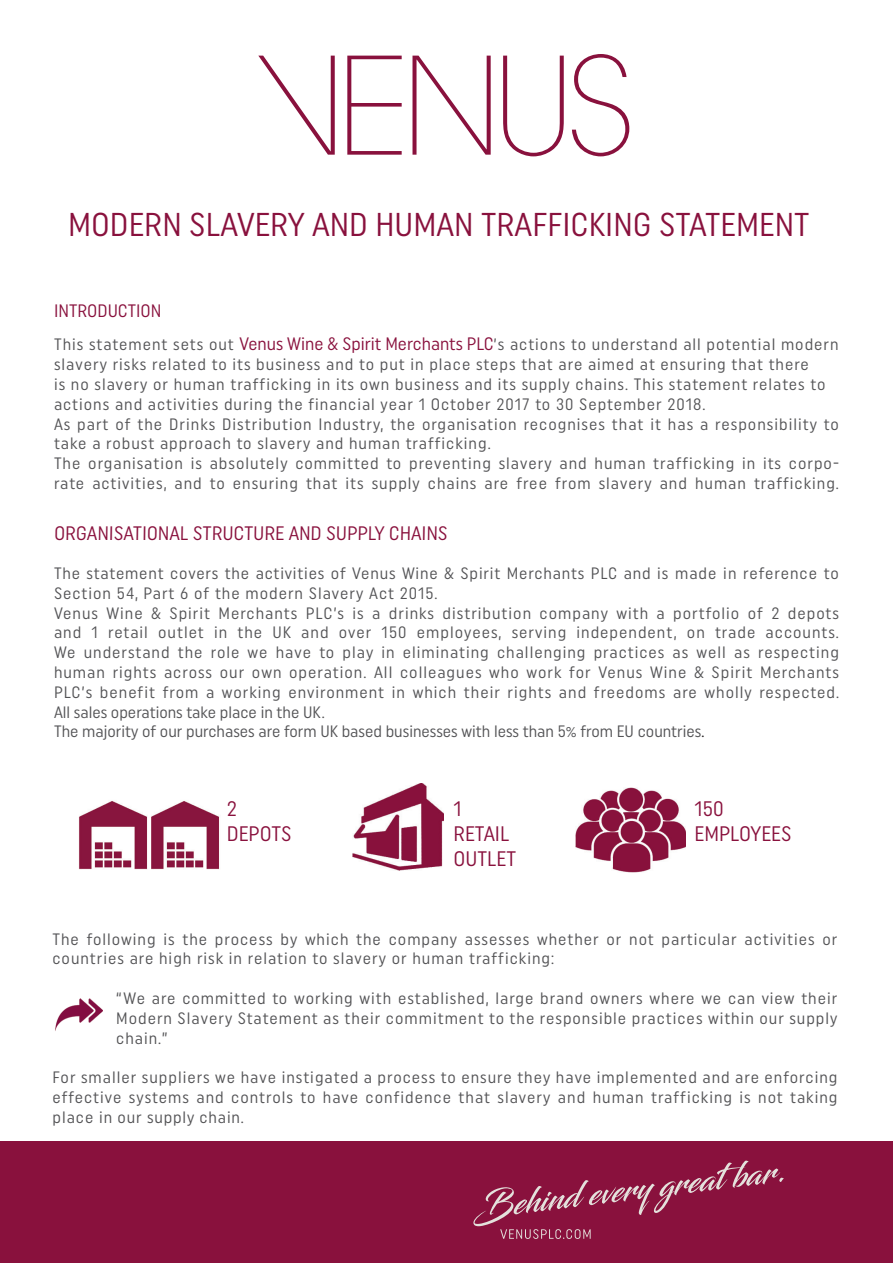
<style>
.page{position:relative;width:893px;height:1263px;background:#fff}
.page>*{position:absolute;margin:0;border:0;box-sizing:border-box;transform-origin:0 0}
.t1{font:33px "Uniform Condensed";color:#89113d}
.t2{font:21px/25.2px "Uniform Condensed";color:#89113d}
.t3{font:19.5px "Uniform Condensed";color:#89113d}
.t4{font:18px "Uniform Condensed";color:#89113d}
.t5{font:16.5px/19.8px "Uniform Condensed";letter-spacing:.06em;color:#535355}
.s1{font-size:18px;color:#89113d}
.s2{color:#231f20}
</style>
<div class="page">
<svg style="left:258px;top:56px;width:77px;height:99px"></svg>
<svg style="left:347px;top:56px;width:55px;height:99px"></svg>
<svg style="left:412px;top:56px;width:79px;height:99px"></svg>
<svg style="left:503px;top:56px;width:61px;height:100px"></svg>
<svg style="left:572px;top:54px;width:57px;height:102px"></svg>
<div style="left:0;top:1142px;width:893px;height:121px;background:#89113d"></div>
<svg style="left:473px;top:1160px;width:311px;height:79px"></svg>
<img style="left:79px;top:801px;width:141px;height:69px">
<img style="left:353px;top:783px;width:91px;height:87px">
<img style="left:149px;top:801px;width:1px;height:69px">
<img style="left:575px;top:787px;width:111px;height:85px">
<img style="left:55px;top:998px;width:48px;height:33px">
<h1 class="t1" style="left:68px;top:205px;width:743px">MODERN SLAVERY AND HUMAN TRAFFICKING STATEMENT</h1>
<p class="t4" style="left:54px;top:300px;width:109px">INTRODUCTION</p>
<p class="t5" style="left:54px;top:334px;width:786px">This statement sets out <span class="s1">Venus Wine &amp; Spirit Merchants PLC</span>’s actions to understand all potential modern slavery risks related to its business and to put in place steps that are aimed at ensuring that there<br>is no slavery or human trafficking in its own business and its supply chains. This statement relates to actions and activities during the financial year 1 October 2017 to 30 September 2018.<br>As part of the Drinks Distribution Industry, the organisation recognises that it has a responsibility to take a robust approach to slavery and human trafficking.<br>The organisation is absolutely committed to preventing slavery and human trafficking in its corpo&shy;rate activities, and to ensuring that its supply chains are free from slavery and human trafficking.</p>
<p class="t3" style="left:54px;top:522px;width:395px">ORGANISATIONAL STRUCTURE AND SUPPLY CHAINS</p>
<p class="t5" style="left:54px;top:563px;width:787px">The statement covers the activities of Venus Wine &amp; Spirit Merchants PLC and is made in reference to Section 54, Part 6 of the modern Slavery Act 2015.<br>Venus Wine &amp; Spirit Merchants PLC’s is a drinks distribution company with a portfolio of 2 depots and 1 retail outlet in the UK and over 150 employees, serving independent, on trade accounts.<br>We understand the role we have to play in eliminating challenging practices as well as respecting human rights across our own operation. All colleagues who work for Venus Wine &amp; Spirit Merchants PLC’s benefit from a working environment in which their rights and freedoms are wholly respected.<br>All sales operations take place in the UK.<br>The majority of our purchases are form UK based businesses with less than 5% from EU countries<span class="s2">.</span></p>
<p class="t2" style="left:227px;top:795px;width:66px">2<br>DEPOTS</p>
<p class="t2" style="left:454px;top:795px;width:64px">1<br>RETAIL<br>OUTLET</p>
<p class="t2" style="left:694px;top:795px;width:99px">150<br>EMPLOYEES</p>
<p class="t5" style="left:52px;top:929px;width:787px">The following is the process by which the company assesses whether or not particular activities or countries are high risk in relation to slavery or human trafficking:</p>
<p class="t5" style="left:116px;top:988px;width:723px;text-align:justify">“We are committed to working with established, large brand owners where we can view their Modern Slavery Statement as their commitment to the responsible practices within our supply chain.”</p>
<p class="t5" style="left:52px;top:1067px;width:786px;text-align:justify">For smaller suppliers we have instigated a process to ensure they have implemented and are enforcing effective systems and controls to have confidence that slavery and human trafficking is not taking place in our supply chain.</p>
</div>
